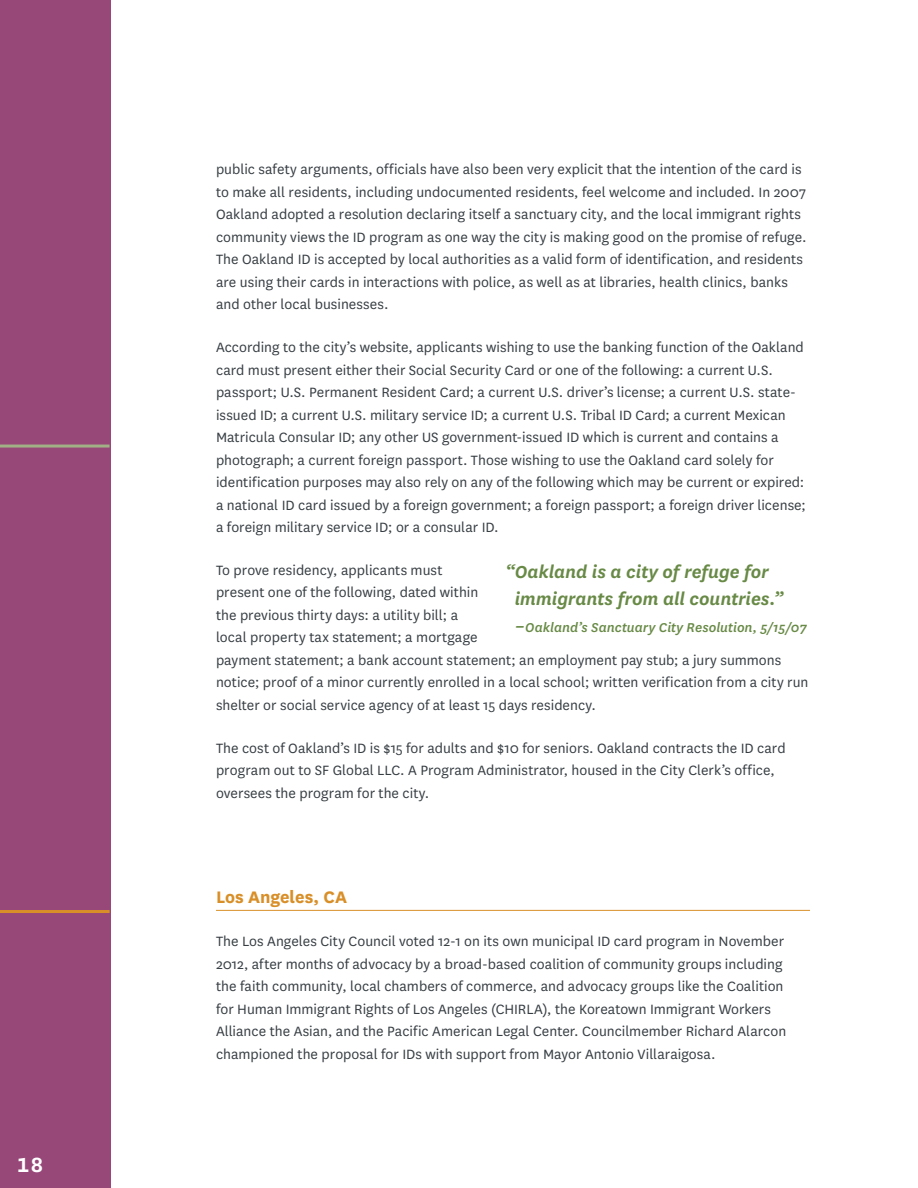
<style>
.page{position:relative;width:918px;height:1188px;background:#fff}
.page>*{position:absolute;margin:0;border:0;box-sizing:border-box;transform-origin:0 0}
.t1{font:600 24px "National";color:#fff}
.t2{font:italic 600 20.25px/27px "National";letter-spacing:-.005em;color:#688a46}
.t3{font:700 19.5px "National";color:#d98f28}
.t4{font:15.75px/22.5px "National";color:#373e43}
.t5{font:italic 500 15px "National";color:#688a46}
.s1{font-weight:600;font-size:20.25px}
</style>
<div class="page">
<hr style="left:216px;top:910px;width:594px;height:1px;background:#d98f28">
<div style="left:0;top:0;width:110px;height:1188px;background:#974878"></div>
<hr style="left:0;top:910px;width:110px;height:3px;background:#d98f28">
<hr style="left:0;top:445px;width:110px;height:3px;background:#a1b085">
<h1 class="t1" style="left:16px;top:1148px;width:29px">18</h1>
<p class="t4" style="left:216px;top:157px;width:592px">public safety arguments, officials have also been very explicit that the intention of the card is to make all residents, including undocumented residents, feel welcome and included. In 2007<br>Oakland adopted a resolution declaring itself a sanctuary city, and the local immigrant rights community views the ID program as one way the city is making good on the promise of refuge.<br>The Oakland ID is accepted by local authorities as a valid form of identification, and residents are using their cards in interactions with police, as well as at libraries, health clinics, banks and other local businesses.</p>
<p class="t4" style="left:216px;top:335px;width:591px">According to the city’s website, applicants wishing to use the banking function of the Oakland card must present either their Social Security Card or one of the following: a current U.S. passport; U.S. Permanent Resident Card; a current U.S. driver’s license; a current U.S. state&shy;issued ID; a current U.S. military service ID; a current U.S. Tribal ID Card; a current Mexican Matricula Consular ID; any other US government-issued ID which is current and contains a photograph; a current foreign passport. Those wishing to use the Oakland card solely for identification purposes may also rely on any of the following which may be current or expired: a national ID card issued by a foreign government; a foreign passport; a foreign driver license; a foreign military service ID; or a consular ID.</p>
<p class="t4" style="left:216px;top:558px;width:594px">To prove residency, applicants must<br>present one of the following, dated within<br>the previous thirty days: a utility bill; a<br>local property tax statement; a mortgage<br>payment statement; a bank account statement; an employment pay stub; a jury summons notice; proof of a minor currently enrolled in a local school; written verification from a city run shelter or social service agency of at least 15 days residency.</p>
<p class="t4" style="left:216px;top:736px;width:571px">The cost of Oakland’s ID is $15 for adults and $10 for seniors. Oakland contracts the ID card program out to SF Global LLC. A Program Administrator, housed in the City Clerk’s office, oversees the program for the city.</p>
<p class="t2" style="left:515px;top:557px;width:270px;text-indent:-9px">“Oakland is a city of refuge for immigrants from all countries.”</p>
<p class="t5" style="left:515px;top:617px;width:294px"><span class="s1">–</span>Oakland’s Sanctuary City Resolution, 5/15/07</p>
<p class="t3" style="left:216px;top:883px;width:133px">Los Angeles, CA</p>
<p class="t4" style="left:216px;top:929px;width:572px">The Los Angeles City Council voted 12-1 on its own municipal ID card program in November 2012, after months of advocacy by a broad-based coalition of community groups including the faith community, local chambers of commerce, and advocacy groups like the Coalition for Human Immigrant Rights of Los Angeles (CHIRLA), the Koreatown Immigrant Workers Alliance the Asian, and the Pacific American Legal Center. Councilmember Richard Alarcon championed the proposal for IDs with support from Mayor Antonio Villaraigosa.</p>
</div>
